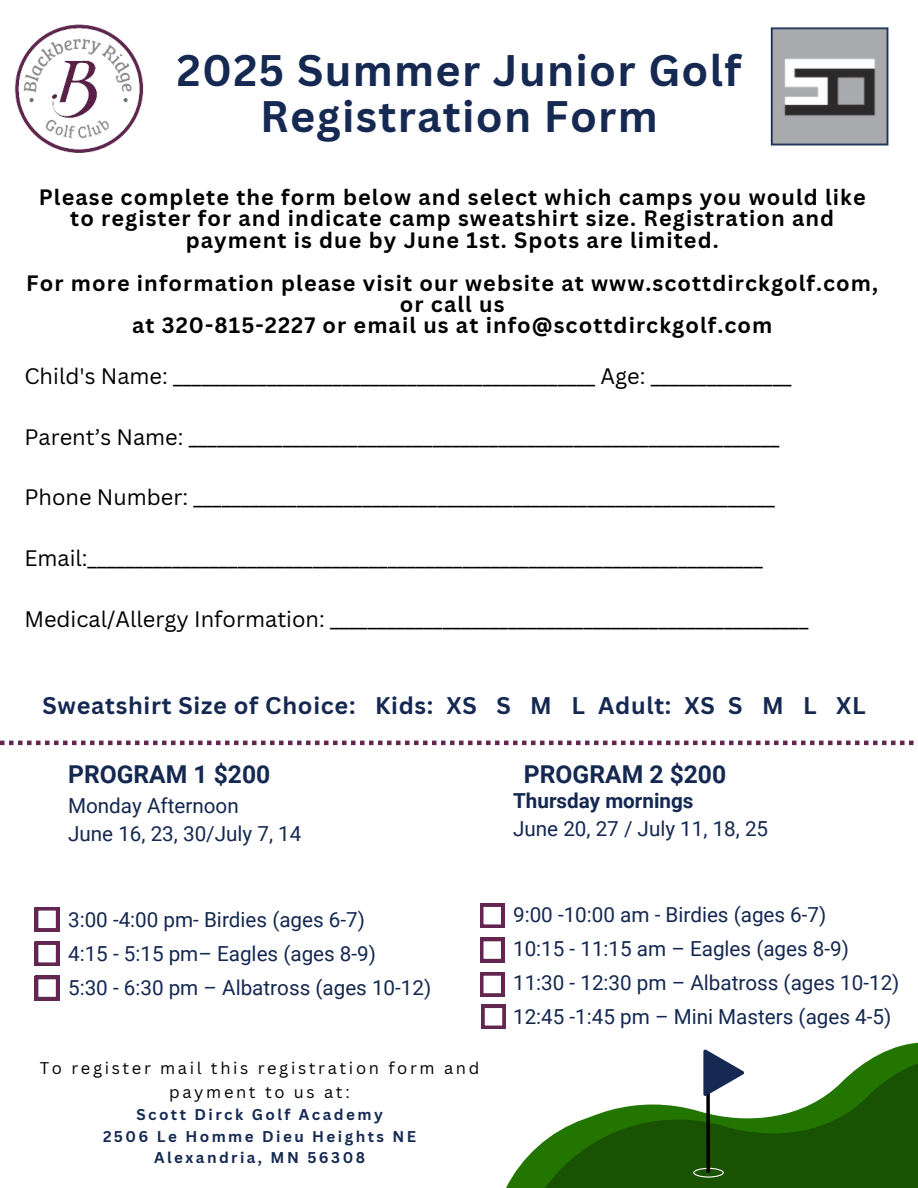
<style>
.page{position:relative;width:918px;height:1188px;background:#fff}
.page>*{position:absolute;margin:0;border:0;box-sizing:border-box;transform-origin:0 0}
.t1{font:700 43.05px/46.2px "Canva Sans";letter-spacing:.03em;color:#152952;text-align:center}
.t2{font:700 24.6px "Roboto";color:#142851}
.t3{font:700 23.55px "Canva Sans";letter-spacing:.03em;color:#142851}
.t4{font:21.75px "Canva Sans";color:#000}
.t5{font:700 21.6px/21.3px "Canva Sans";letter-spacing:.05em;color:#000;text-align:center}
.t6{font:20.7px/33.8px "Roboto";color:#142851}
.t7{font:16.5px/24px "Canva Sans";letter-spacing:.16em;color:#000;text-align:center}
.t8{font:700 15.15px "Canva Sans";letter-spacing:.16em;color:#152952}
.s1{font-weight:700}
</style>
<div class="page">
<img style="left:770px;top:27px;width:119px;height:119px">
<svg style="left:0;top:741px;width:914px;height:4px"></svg>
<svg style="left:874px;top:1042px;width:44px;height:15px"></svg>
<svg style="left:506px;top:1147px;width:31px;height:41px"></svg>
<svg style="left:537px;top:1057px;width:381px;height:131px"></svg>
<svg style="left:693px;top:1168px;width:31px;height:10px"></svg>
<svg style="left:706px;top:1096px;width:4px;height:77px"></svg>
<svg style="left:703px;top:1049px;width:41px;height:47px"></svg>
<img style="left:14px;top:24px;width:130px;height:129px">
<svg style="left:35px;top:907px;width:24px;height:24px"></svg>
<svg style="left:35px;top:942px;width:24px;height:24px"></svg>
<svg style="left:35px;top:976px;width:24px;height:24px"></svg>
<svg style="left:480px;top:904px;width:24px;height:24px"></svg>
<svg style="left:480px;top:938px;width:24px;height:24px"></svg>
<svg style="left:480px;top:972px;width:24px;height:25px"></svg>
<svg style="left:481px;top:1005px;width:25px;height:24px"></svg>
<h5 class="t1" style="left:177px;top:46px;width:566px">2025 Summer Junior Golf<br>Registration Form</h5>
<p class="t5" style="left:39px;top:186px;width:829px">Please complete the form below and select which camps you would like to register for and indicate camp sweatshirt size. Registration and payment is due by June 1st. Spots are limited.</p>
<p class="t5" style="left:26px;top:271px;width:853px">For more information please visit our website at www.scottdirckgolf.com, or call us<br>at 320-815-2227 or email us at info@scottdirckgolf.com</p>
<h1 class="t4" style="left:24px;top:361px;width:769px">Child's Name: _____________________________________________ Age: _______________</h1>
<h4 class="t4" style="left:24px;top:421px;width:757px">Parent’s Name: _______________________________________________________________</h4>
<h4 class="t4" style="left:24px;top:482px;width:752px">Phone Number: ______________________________________________________________</h4>
<h5 class="t4" style="left:24px;top:543px;width:740px">Email:________________________________________________________________________</h5>
<h5 class="t4" style="left:24px;top:604px;width:785px">Medical/Allergy Information: ___________________________________________________</h5>
<h2 class="t3" style="left:42px;top:689px;width:825px">Sweatshirt Size of Choice: Kids: XS S M L Adult: XS S M L XL</h2>
<h5 class="t2" style="left:68px;top:760px;width:204px">PROGRAM 1 $200</h5>
<h5 class="t2" style="left:524px;top:760px;width:204px">PROGRAM 2 $200</h5>
<h5 class="t6" style="left:513px;top:787px;width:257px;line-height:28.2px"><span class="s1">Thursday mornings<br></span>June 20, 27 / July 11, 18, 25</h5>
<h2 class="t6" style="left:68px;top:791px;width:235px;line-height:28.2px">Monday Afternoon<br>June 16, 23, 30/July 7, 14</h2>
<h5 class="t6" style="left:68px;top:903px;width:365px">3:00 -4:00 pm- Birdies (ages 6-7)<br>4:15 - 5:15 pm– Eagles (ages 8-9)<br>5:30 - 6:30 pm – Albatross (ages 10-12)</h5>
<h5 class="t7" style="left:40px;top:1056px;width:441px">To register mail this registration form and payment to us at:</h5>
<h5 class="t8" style="left:136px;top:1104px;width:248px">Scott Dirck Golf Academy</h5>
<h3 class="t8" style="left:103px;top:1125px;width:315px">2506 Le Homme Dieu Heights NE</h3>
<p class="t8" style="left:154px;top:1147px;width:212px">Alexandria, MN 56308</p>
<p class="t6" style="left:513px;top:899px;width:388px">9:00 -10:00 am - Birdies (ages 6-7)<br>10:15 - 11:15 am – Eagles (ages 8-9)<br>11:30 - 12:30 pm – Albatross (ages 10-12)<br>12:45 -1:45 pm – Mini Masters (ages 4-5)</p>
</div>
